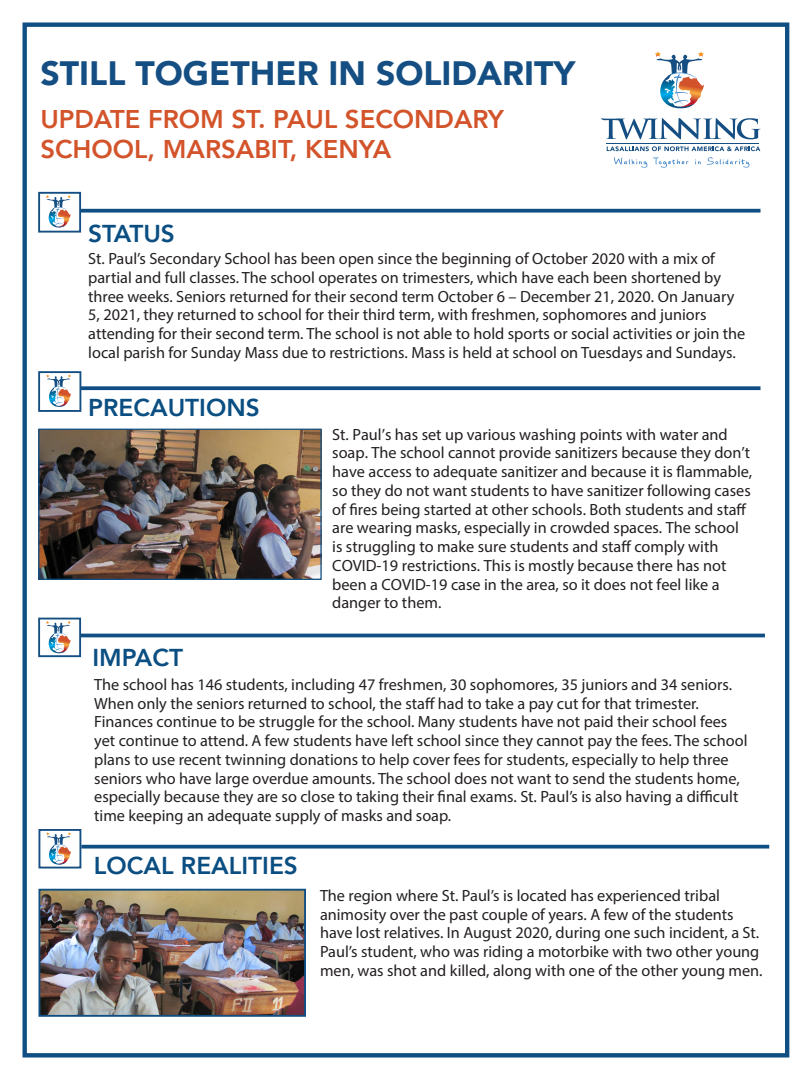
<style>
.page{position:relative;width:810px;height:1080px;background:#fff}
.page>*{position:absolute;margin:0;border:0;box-sizing:border-box;transform-origin:0 0}
.t1{font:900 33.75px "Avenir";color:#144e82}
.t2{font:800 25.62px "Avenir";color:#d3532a}
.t3{font:800 24.38px "Avenir";color:#0a4e82}
.t4{font:16.25px/18.8px "Myriad Pro";color:#231f20}
</style>
<div class="page">
<svg style="left:46px;top:195px;width:25px;height:33px"></svg>
<div style="left:38px;top:192px;width:43px;height:41px;border:2px solid #144e82"></div>
<svg style="left:607px;top:146px;width:153px;height:5px"></svg>
<svg style="left:614px;top:157px;width:33px;height:11px"></svg>
<svg style="left:653px;top:157px;width:36px;height:11px"></svg>
<svg style="left:695px;top:160px;width:6px;height:4px"></svg>
<svg style="left:707px;top:157px;width:42px;height:11px"></svg>
<svg style="left:655px;top:52px;width:49px;height:57px"></svg>
<svg style="left:601px;top:118px;width:160px;height:21px"></svg>
<hr style="left:606px;top:143px;width:153px;height:1px;background:#144e82">
<svg style="left:81px;top:209px;width:679px;height:4px;background:#286190"></svg>
<svg style="left:81px;top:386px;width:679px;height:4px;background:#235d8d"></svg>
<svg style="left:46px;top:374px;width:25px;height:33px"></svg>
<div style="left:38px;top:371px;width:43px;height:41px;border:2px solid #144e82"></div>
<hr style="left:81px;top:634px;width:684px;height:3px;background:#0f4e83">
<svg style="left:46px;top:621px;width:25px;height:33px"></svg>
<div style="left:38px;top:618px;width:43px;height:39px;border:2px solid #144e82"></div>
<div style="left:22px;top:22px;width:767px;height:1036px;border:4px solid #0f4f83"></div>
<svg style="left:81px;top:845px;width:688px;height:4px;background:#2b6291"></svg>
<svg style="left:46px;top:832px;width:25px;height:33px"></svg>
<div style="left:38px;top:829px;width:43px;height:40px;border:2px solid #144e82"></div>
<img style="left:41px;top:892px;width:262px;height:122px">
<div style="left:38px;top:889px;width:268px;height:128px;border:2px solid #0f4f83"></div>
<img style="left:40px;top:431px;width:280px;height:147px">
<div style="left:38px;top:429px;width:284px;height:151px;border:1px solid #0f4f83"></div>
<p class="t1" style="left:41px;top:44px;width:536px">STILL TOGETHER IN SOLIDARITY</p>
<p class="t2" style="left:40px;top:99px;width:465px">UPDATE FROM ST. PAUL SECONDARY</p>
<p class="t2" style="left:40px;top:130px;width:353px">SCHOOL, MARSABIT, KENYA</p>
<p class="t3" style="left:88px;top:214px;width:88px">STATUS</p>
<p class="t4" style="left:88px;top:249px;width:659px">St. Paul’s Secondary School has been open since the beginning of October 2020 with a mix of partial and full classes. The school operates on trimesters, which have each been shortened by three weeks. Seniors returned for their second term October 6 – December 21, 2020. On January 5, 2021, they returned to school for their third term, with freshmen, sophomores and juniors attending for their second term. The school is not able to hold sports or social activities or join the local parish for Sunday Mass due to restrictions. Mass is held at school on Tuesdays and Sundays.</p>
<p class="t3" style="left:88px;top:389px;width:173px">PRECAUTIONS</p>
<p class="t4" style="left:332px;top:425px;width:422px">St. Paul’s has set up various washing points with water and soap. The school cannot provide sanitizers because they don’t have access to adequate sanitizer and because it is flammable, so they do not want students to have sanitizer following cases of fires being started at other schools. Both students and staff are wearing masks, especially in crowded spaces. The school is struggling to make sure students and staff comply with COVID-19 restrictions. This is mostly because there has not been a COVID-19 case in the area, so it does not feel like a danger to them.</p>
<p class="t3" style="left:92px;top:639px;width:92px">IMPACT</p>
<p class="t4" style="left:94px;top:675px;width:655px">The school has 146 students, including 47 freshmen, 30 sophomores, 35 juniors and 34 seniors.<br>When only the seniors returned to school, the staff had to take a pay cut for that trimester.<br>Finances continue to be struggle for the school. Many students have not paid their school fees yet continue to attend. A few students have left school since they cannot pay the fees. The school plans to use recent twinning donations to help cover fees for students, especially to help three seniors who have large overdue amounts. The school does not want to send the students home, especially because they are so close to taking their final exams. St. Paul’s is also having a difficult time keeping an adequate supply of masks and soap.</p>
<p class="t3" style="left:94px;top:846px;width:206px">LOCAL REALITIES</p>
<p class="t4" style="left:320px;top:886px;width:444px">The region where St. Paul’s is located has experienced tribal animosity over the past couple of years. A few of the students have lost relatives. In August 2020, during one such incident, a St.<br>Paul’s student, who was riding a motorbike with two other young men, was shot and killed, along with one of the other young men.</p>
</div>
